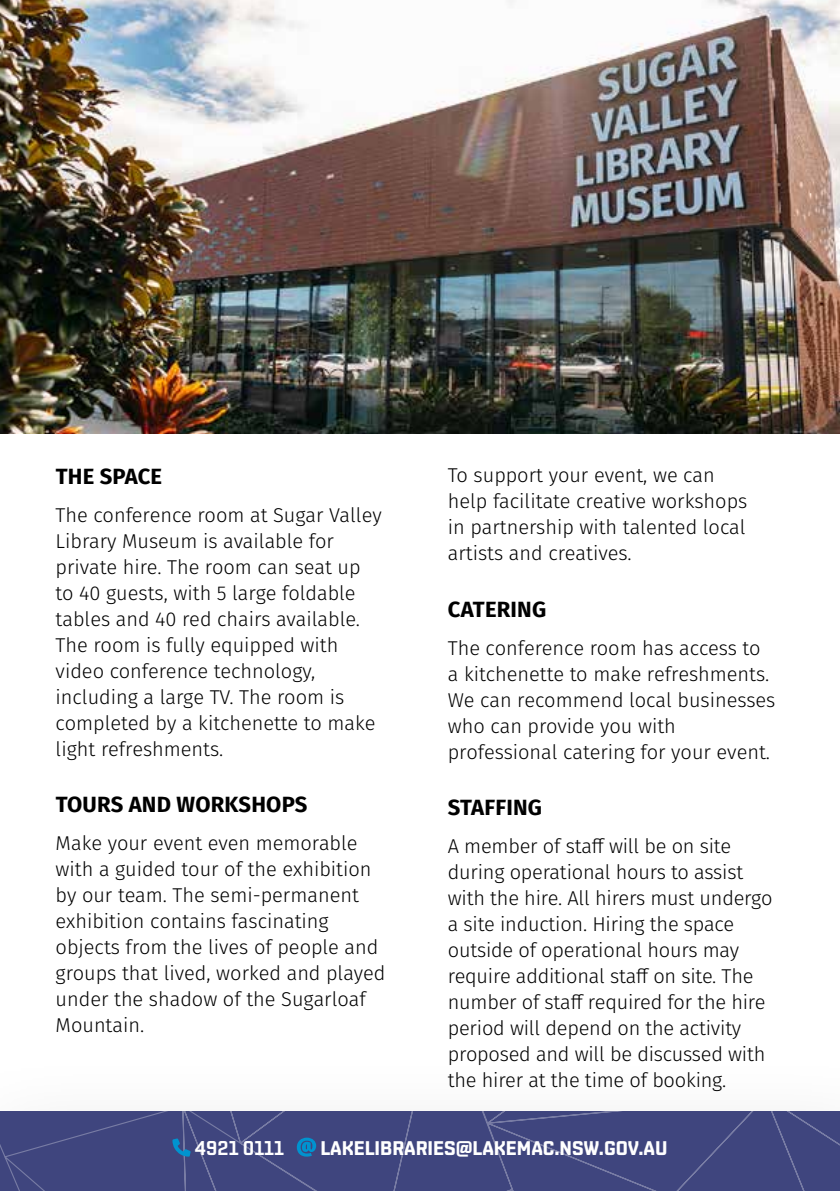
<style>
.page{position:relative;width:840px;height:1191px;background:#fff}
.page>*{position:absolute;margin:0;border:0;box-sizing:border-box;transform-origin:0 0}
.t1{font:700 22px "Fira Sans";letter-spacing:.01em;color:#000}
.t2{font:300 20px/26px "Fira Sans";color:#000}
.t3{font:600 20px "Shentox";color:#fff}
.t4{font:700 19.8px "Shentox";color:#fff}
</style>
<div class="page">
<div style="left:0;top:1111px;width:839px;height:80px;background:#3f457e"></div>
<img style="left:0;top:0;width:839px;height:434px">
<svg style="left:172px;top:1138px;width:18px;height:18px"></svg>
<svg style="left:297px;top:1137px;width:19px;height:19px"></svg>
<p class="t1" style="left:56px;top:458px;width:108px">THE SPACE</p>
<p class="t2" style="left:56px;top:501px;width:327px">The conference room at Sugar Valley<br>Library Museum is available for private hire. The room can seat up to 40 guests, with 5 large foldable tables and 40 red chairs available.<br>The room is fully equipped with video conference technology, including a large TV. The room is completed by a kitchenette to make light refreshments.</p>
<p class="t1" style="left:56px;top:786px;width:253px">TOURS AND WORKSHOPS</p>
<p class="t2" style="left:56px;top:829px;width:331px">Make your event even memorable with a guided tour of the exhibition by our team. The semi-permanent exhibition contains fascinating objects from the lives of people and groups that lived, worked and played under the shadow of the Sugarloaf<br>Mountain.</p>
<p class="t2" style="left:447px;top:462px;width:301px">To support your event, we can help facilitate creative workshops in partnership with talented local artists and creatives.</p>
<p class="t1" style="left:447px;top:591px;width:100px">CATERING</p>
<p class="t2" style="left:447px;top:634px;width:329px">The conference room has access to a kitchenette to make refreshments.<br>We can recommend local businesses who can provide you with professional catering for your event.</p>
<p class="t1" style="left:447px;top:789px;width:96px">STAFFING</p>
<p class="t2" style="left:447px;top:832px;width:326px">A member of staff will be on site during operational hours to assist with the hire. All hirers must undergo a site induction. Hiring the space outside of operational hours may require additional staff on site. The number of staff required for the hire period will depend on the activity proposed and will be discussed with the hirer at the time of booking.</p>
<p class="t3" style="left:195px;top:1135px;width:90px">4921 0111</p>
<p class="t4" style="left:320px;top:1136px;width:348px">LAKELIBRARIES@LAKEMAC.NSW.GOV.AU</p>
</div>
